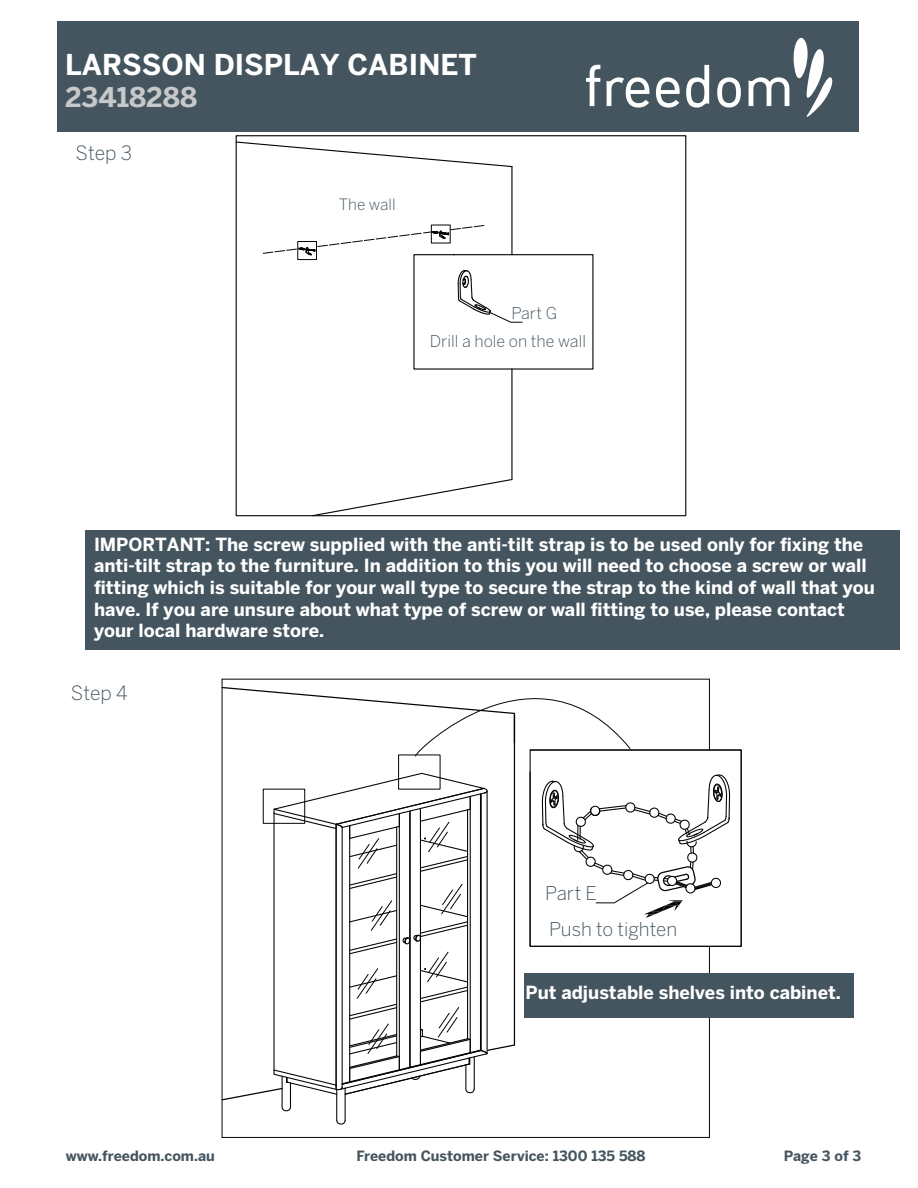
<style>
.page{position:relative;width:918px;height:1188px;background:#fff}
.page>*{position:absolute;margin:0;border:0;box-sizing:border-box;transform-origin:0 0}
.t1{font:700 28.5px "Benton Sans";color:#fff}
.t2{font:700 27px "Benton Sans";color:#c7c8ca}
.t3{font:300 19.5px "Benton Sans";color:#45555f}
.t4{font:300 18.9px/36.3px "Benton Sans";color:#45555f}
.t5{font:700 18px/21.6px "Benton Sans";color:#fff}
.t6{font:300 16.2px/27.9px "Benton Sans";color:#45555f}
.t7{font:300 15.45px "Benton Sans";color:#45555f}
.t8{font:700 14.1px "Benton Sans";color:#45555f}
</style>
<div class="page">
<div style="left:57px;top:21px;width:802px;height:110px;background:#45555f"></div>
<svg style="left:586px;top:65px;width:14px;height:41px"></svg>
<svg style="left:656px;top:77px;width:24px;height:31px"></svg>
<svg style="left:717px;top:77px;width:24px;height:31px"></svg>
<svg style="left:749px;top:38px;width:84px;height:79px"></svg>
<svg style="left:686px;top:65px;width:23px;height:43px"></svg>
<svg style="left:607px;top:77px;width:42px;height:31px"></svg>
<svg style="left:235px;top:141px;width:278px;height:27px"></svg>
<svg style="left:311px;top:479px;width:202px;height:38px"></svg>
<hr style="left:511px;top:167px;width:2px;height:88px;background:#050504">
<hr style="left:511px;top:369px;width:2px;height:111px;background:#050504">
<svg style="left:221px;top:686px;width:48px;height:415px"></svg>
<hr style="left:222px;top:679px;width:487px;height:1px;background:#050504">
<hr style="left:222px;top:679px;width:1px;height:458px;background:#050504">
<hr style="left:222px;top:1137px;width:487px;height:1px;background:#050504">
<hr style="left:709px;top:946px;width:1px;height:191px;background:#050504">
<svg style="left:336px;top:1122px;width:10px;height:3px"></svg>
<svg style="left:263px;top:225px;width:331px;height:145px"></svg>
<div style="left:85px;top:530px;width:814px;height:120px;background:#45555f"></div>
<svg style="left:269px;top:678px;width:473px;height:434px"></svg>
<div style="left:525px;top:973px;width:329px;height:45px;background:#45555f"></div>
<h1 class="t1" style="left:65px;top:47px;width:413px">LARSSON DISPLAY CABINET</h1>
<h2 class="t2" style="left:65px;top:81px;width:134px">23418288</h2>
<p class="t3" style="left:76px;top:141px;width:58px">Step 3</p>
<p class="t7" style="left:339px;top:196px;width:58px">The wall</p>
<p class="t6" style="left:430px;top:299px;width:158px;text-indent:82px">Part G<br>Drill a hole on the wall</p>
<p class="t5" style="left:94px;top:533px;width:783px">IMPORTANT: The screw supplied with the anti-tilt strap is to be used only for fixing the anti-tilt strap to the furniture. In addition to this you will need to choose a screw or wall fitting which is suitable for your wall type to secure the strap to the kind of wall that you have. If you are unsure about what type of screw or wall fitting to use, please contact your local hardware store.</p>
<p class="t3" style="left:71px;top:681px;width:58px">Step 4</p>
<p class="t4" style="left:545px;top:875px;width:134px">Part E<br>Push to tighten</p>
<p class="t5" style="left:526px;top:982px;width:317px">Put adjustable shelves into cabinet.</p>
<p class="t8" style="left:66px;top:1148px;width:151px">www.freedom.com.au</p>
<p class="t8" style="left:356px;top:1148px;width:291px">Freedom Customer Service: 1300 135 588</p>
<p class="t8" style="left:784px;top:1148px;width:79px">Page 3 of 3</p>
</div>
